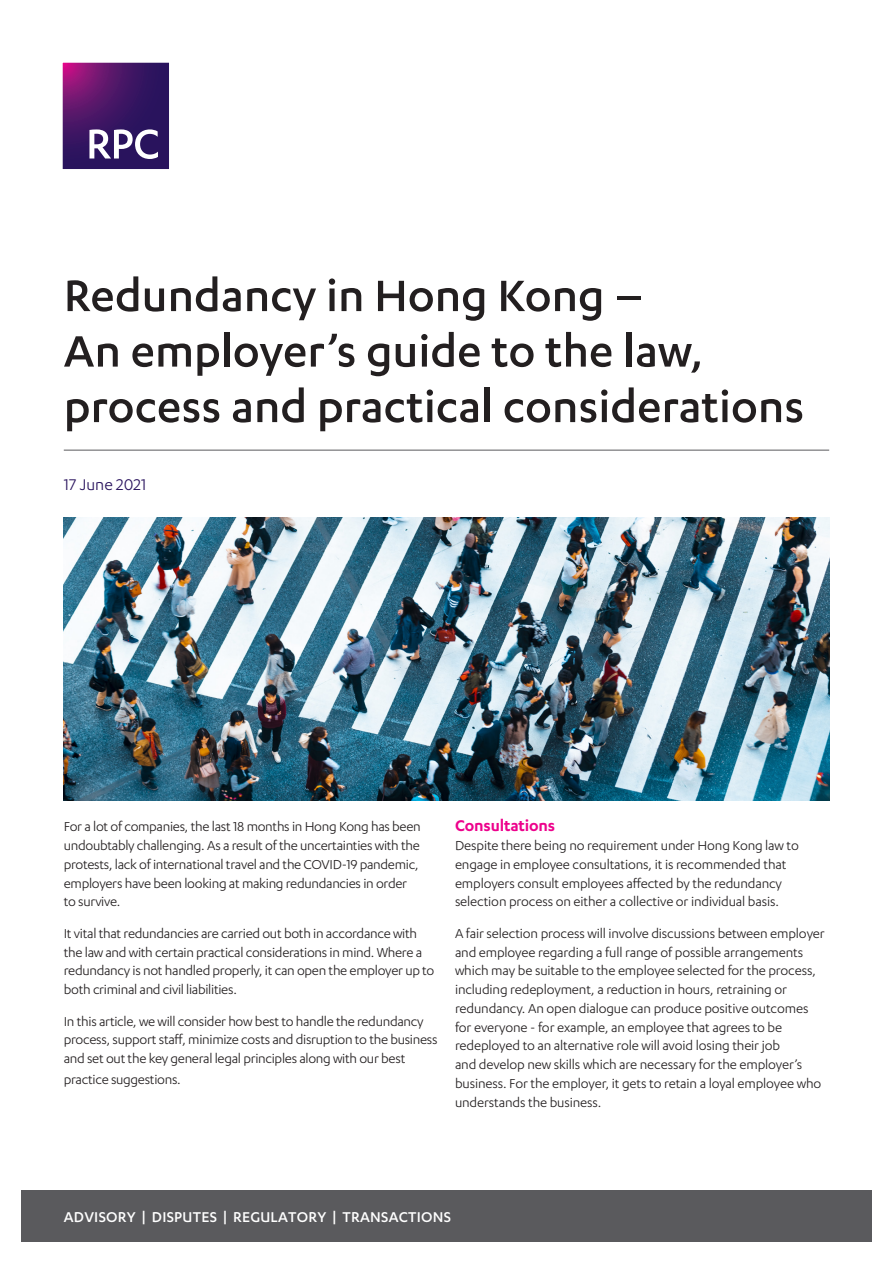
<style>
.page{position:relative;width:893px;height:1263px;background:#fff}
.page>*{position:absolute;margin:0;border:0;box-sizing:border-box;transform-origin:0 0}
.Main_cover_title__on{font:500 51px/55.5px "Karbon";color:#231f20}
.Body_header_3{font:600 18px "Karbon";letter-spacing:-.01em;color:#ed028c}
.Date_style_-_front_c{font:18px "Karbon";color:#29135d}
.t1{font:500 16.5px "Karbon";letter-spacing:.015em;color:#fff}
.Body{font:15px/18.8px "Karbon";letter-spacing:-.01em;color:#231f20}
</style>
<div class="page">
<div style="left:21px;top:1191px;width:851px;height:51px;background:#5a5a5d"></div>
<hr style="left:64px;top:450px;width:765px;height:1px;background:#5a5a5d">
<img style="left:64px;top:518px;width:765px;height:282px">
<svg style="left:62px;top:62px;width:107px;height:107px;background:#542a72"></svg>
<p class="Main_cover_title__on" style="left:64px;top:266px;width:742px">Redundancy in Hong Kong –<br>An employer’s guide to the law, process and practical considerations</p>
<p class="Date_style_-_front_c" style="left:64px;top:475px;width:84px">17 June 2021</p>
<p class="Body" style="left:64px;top:817px;width:359px">For a lot of companies, the last 18 months in Hong Kong has been undoubtably challenging. As a result of the uncertainties with the protests, lack of international travel and the COVID-19 pandemic, employers have been looking at making redundancies in order to survive.</p>
<p class="Body" style="left:64px;top:923px;width:372px">It vital that redundancies are carried out both in accordance with the law and with certain practical considerations in mind. Where a redundancy is not handled properly, it can open the employer up to both criminal and civil liabilities.</p>
<p class="Body" style="left:64px;top:1011px;width:375px">In this article, we will consider how best to handle the redundancy process, support staff, minimize costs and disruption to the business and set out the key general legal principles along with our best</p>
<p class="Body" style="left:64px;top:1070px;width:118px">practice suggestions.</p>
<p class="Body_header_3" style="left:455px;top:816px;width:102px">Consultations</p>
<p class="Body" style="left:455px;top:836px;width:345px">Despite there being no requirement under Hong Kong law to engage in employee consultations, it is recommended that employers consult employees affected by the redundancy selection process on either a collective or individual basis.</p>
<p class="Body" style="left:455px;top:923px;width:371px">A fair selection process will involve discussions between employer and employee regarding a full range of possible arrangements which may be suitable to the employee selected for the process, including redeployment, a reduction in hours, retraining or redundancy. An open dialogue can produce positive outcomes for everyone - for example, an employee that agrees to be redeployed to an alternative role will avoid losing their job<br>and develop new skills which are necessary for the employer’s business. For the employer, it gets to retain a loyal employee who understands the business.</p>
<p class="t1" style="left:64px;top:1208px;width:389px">ADVISORY | DISPUTES | REGULATORY | TRANSACTIONS</p>
</div>
